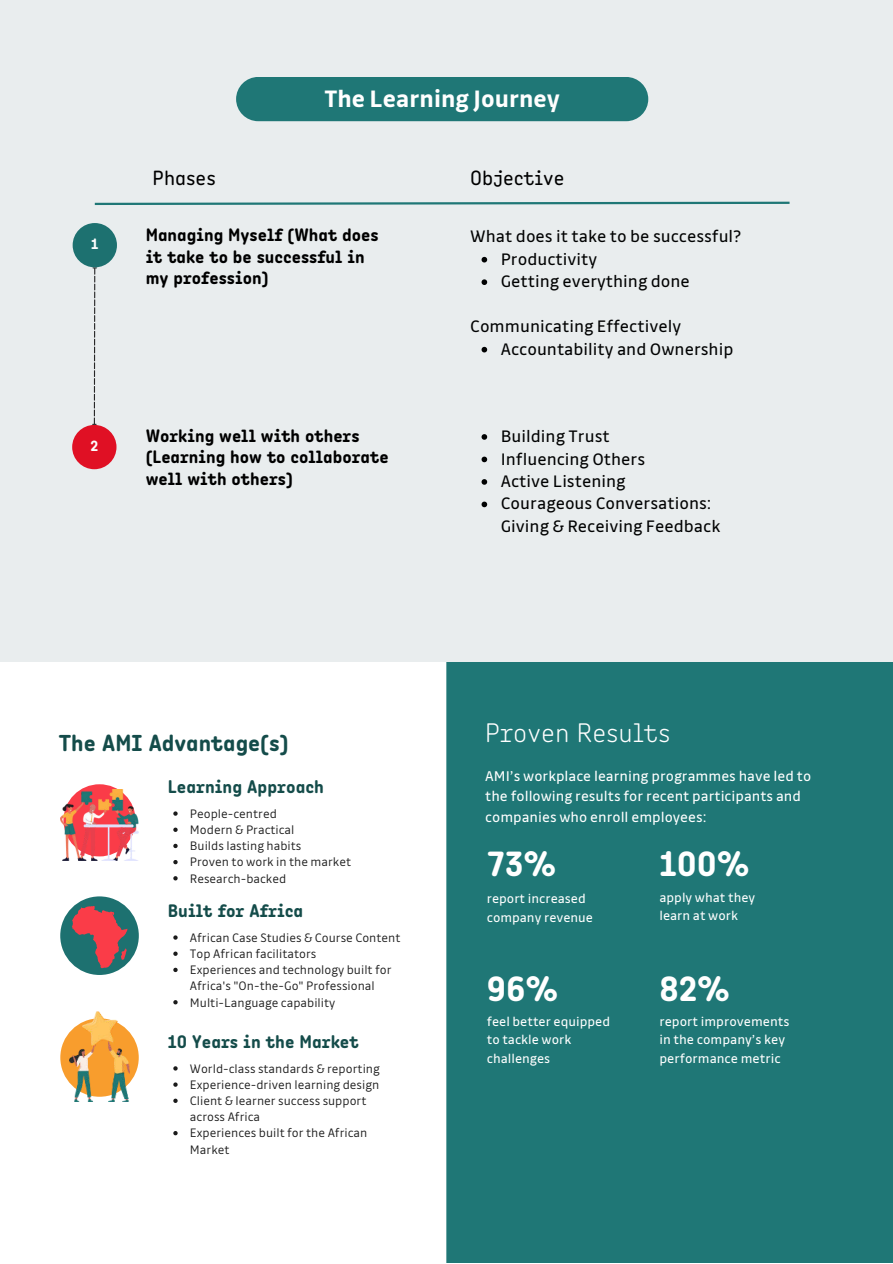
<style>
.page{position:relative;width:893px;height:1264px;background:#fff}
.page>*{position:absolute;margin:0;border:0;box-sizing:border-box;transform-origin:0 0}
.t1{font:700 35.4px "Angus";color:#fff}
.t2{font:300 27px "Angus";color:#fff}
.t3{font:700 25.05px "TRY Drive";color:#fff}
.t4{font:700 23.4px "Angus";color:#144c4a}
.t5{font:20.7px "Angus";color:#000}
.t6{font:700 18.3px "Angus";color:#144c4a}
.t7{font:18px/22.5px "TRY Drive";color:#010202}
.t8{font:700 18px/21.3px "Angus";color:#000}
.t9{font:15.15px/20.2px "TRY Drive";color:#fff}
.t10{font:700 15px "Angus";color:#fdfdfd}
.t11{font:13.95px/18.8px "TRY Drive";color:#fff}
.t12{font:13.8px/18.8px "TRY Drive";color:#fff}
.t13{font:300 12.9px/16.2px "TRY Drive";color:#1a1a1a}
</style>
<div class="page">
<div style="left:446px;top:661px;width:446px;height:601px;background:#1f7776"></div>
<div style="left:0;top:0;width:892px;height:661px;background:#e9edee"></div>
<svg style="left:93px;top:267px;width:3px;height:158px"></svg>
<div style="left:73px;top:223px;width:44px;height:44px;background:#1d7170;border-radius:50%"></div>
<div style="left:72px;top:425px;width:44px;height:44px;background:#e01024;border-radius:50%"></div>
<svg style="left:94px;top:201px;width:696px;height:4px"></svg>
<div style="left:236px;top:77px;width:412px;height:44px;background:#1f7776;border-radius:22px"></div>
<svg style="left:481px;top:257px;width:6px;height:5px"></svg>
<svg style="left:481px;top:279px;width:6px;height:6px"></svg>
<svg style="left:481px;top:347px;width:6px;height:5px"></svg>
<svg style="left:481px;top:434px;width:6px;height:6px"></svg>
<svg style="left:481px;top:456px;width:6px;height:6px"></svg>
<svg style="left:481px;top:479px;width:6px;height:6px"></svg>
<svg style="left:481px;top:501px;width:6px;height:6px"></svg>
<svg style="left:63px;top:784px;width:73px;height:72px"></svg>
<img style="left:61px;top:789px;width:78px;height:71px">
<svg style="left:173px;top:811px;width:5px;height:4px"></svg>
<svg style="left:173px;top:827px;width:5px;height:5px"></svg>
<svg style="left:173px;top:843px;width:5px;height:5px"></svg>
<svg style="left:173px;top:860px;width:5px;height:4px"></svg>
<svg style="left:173px;top:876px;width:5px;height:4px"></svg>
<svg style="left:173px;top:935px;width:5px;height:4px"></svg>
<svg style="left:173px;top:951px;width:5px;height:4px"></svg>
<svg style="left:173px;top:967px;width:5px;height:5px"></svg>
<svg style="left:173px;top:1000px;width:5px;height:4px"></svg>
<svg style="left:173px;top:1066px;width:5px;height:4px"></svg>
<svg style="left:173px;top:1082px;width:5px;height:4px"></svg>
<svg style="left:173px;top:1098px;width:5px;height:4px"></svg>
<svg style="left:173px;top:1131px;width:5px;height:4px"></svg>
<div style="left:60px;top:896px;width:79px;height:79px;background:#1d7170;border-radius:50%"></div>
<svg style="left:72px;top:905px;width:55px;height:63px"></svg>
<div style="left:60px;top:1018px;width:79px;height:78px;background:#f89d2d;border-radius:50%"></div>
<img style="left:69px;top:1011px;width:61px;height:90px">
<h3 class="t3" style="left:324px;top:84px;width:237px">The Learning Journey</h3>
<p class="t10" style="left:91px;top:234px;width:9px">1</p>
<p class="t10" style="left:90px;top:436px;width:9px">2</p>
<h3 class="t5" style="left:153px;top:164px;width:65px">Phases</h3>
<h3 class="t5" style="left:470px;top:164px;width:96px">Objective</h3>
<h3 class="t8" style="left:146px;top:224px;width:234px">Managing Myself (What does it take to be successful in my profession)</h3>
<h3 class="t8" style="left:146px;top:425px;width:244px">Working well with others (Learning how to collaborate well with others)</h3>
<h3 class="t7" style="left:470px;top:225px;width:272px">What does it take to be successful?</h3>
<h3 class="t7" style="left:501px;top:247px;width:190px">Productivity<br>Getting everything done</h3>
<h3 class="t7" style="left:470px;top:315px;width:212px">Communicating Effectively</h3>
<h3 class="t7" style="left:501px;top:337px;width:234px">Accountability and Ownership</h3>
<h3 class="t7" style="left:501px;top:425px;width:221px">Building Trust<br>Influencing Others<br>Active Listening<br>Courageous Conversations:<br>Giving &amp; Receiving Feedback</h3>
<h3 class="t4" style="left:59px;top:727px;width:231px">The AMI Advantage(s)</h3>
<h3 class="t6" style="left:168px;top:775px;width:158px">Learning Approach</h3>
<p class="t13" style="left:190px;top:805px;width:163px">People-centred<br>Modern &amp; Practical<br>Builds lasting habits<br>Proven to work in the market<br>Research-backed</p>
<h3 class="t6" style="left:168px;top:898px;width:137px">Built for Africa</h3>
<p class="t13" style="left:190px;top:929px;width:212px">African Case Studies &amp; Course Content Top African facilitators<br>Experiences and technology built for Africa's "On-the-Go" Professional Multi-Language capability</p>
<h3 class="t6" style="left:168px;top:1029px;width:192px">10 Years in the Market</h3>
<p class="t13" style="left:190px;top:1060px;width:191px">World-class standards &amp; reporting<br>Experience-driven learning design<br>Client &amp; learner success support across Africa<br>Experiences built for the African<br>Market</p>
<h2 class="t2" style="left:485px;top:716px;width:186px">Proven Results</h2>
<p class="t9" style="left:485px;top:766px;width:327px">AMI’s workplace learning programmes have led to the following results for recent participants and companies who enroll employees:</p>
<h1 class="t1" style="left:659px;top:841px;width:92px">100%</h1>
<h1 class="t1" style="left:487px;top:841px;width:71px">73%</h1>
<p class="t12" style="left:486px;top:889px;width:108px">report increased company revenue</p>
<p class="t12" style="left:659px;top:887px;width:97px">apply what they learn at work</p>
<h1 class="t1" style="left:486px;top:965px;width:73px">96%</h1>
<p class="t12" style="left:486px;top:1011px;width:125px">feel better equipped to tackle work challenges</p>
<h1 class="t1" style="left:659px;top:965px;width:72px">82%</h1>
<p class="t11" style="left:659px;top:1011px;width:132px">report improvements in the company’s key performance metric</p>
</div>
